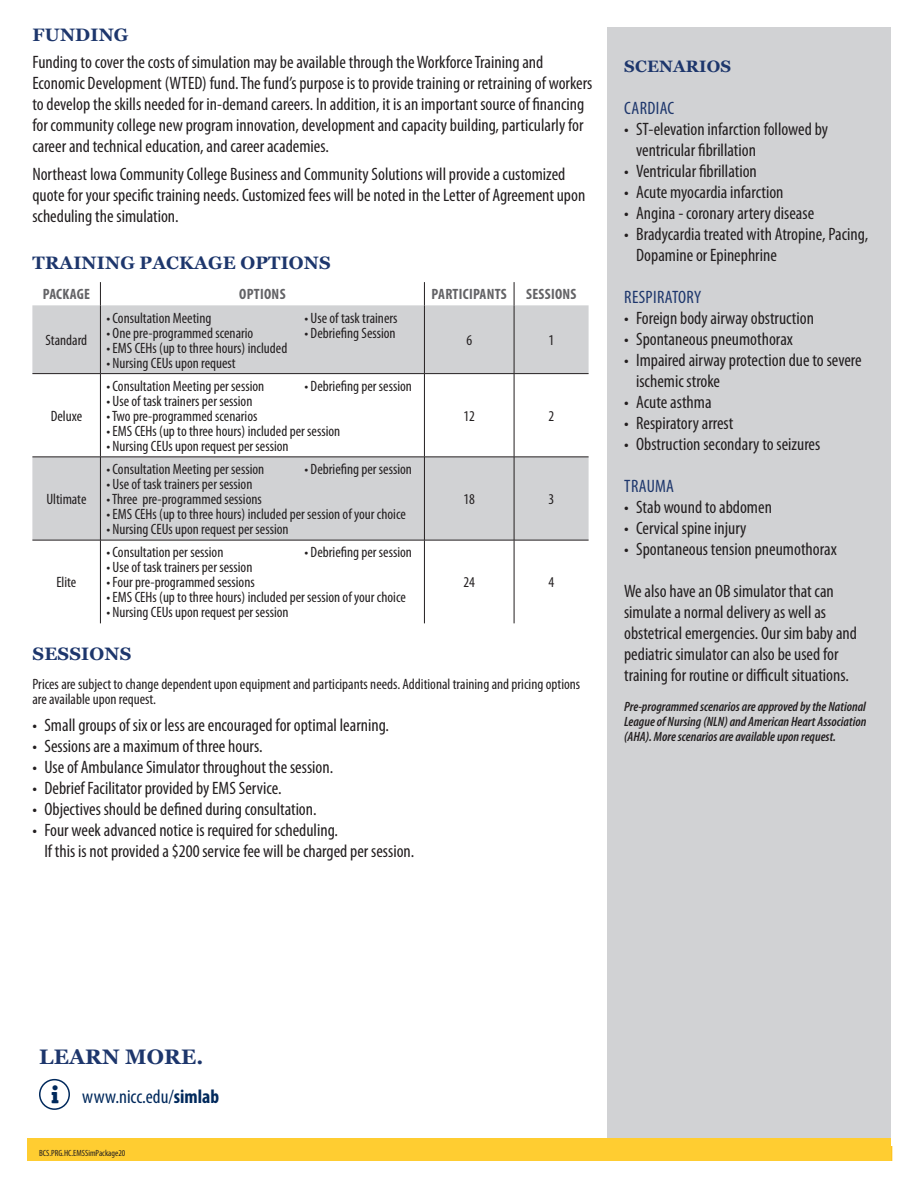
<style>
.page{position:relative;width:918px;height:1188px;background:#fff}
.page>*{position:absolute;margin:0;border:0;box-sizing:border-box;transform-origin:0 0}
.t1{font:700 21px "Georgia";letter-spacing:.01em;color:#1d366c}
.t2{font:condensed 19.5px "Myriad Pro";color:#00295c}
.t3{font:condensed 18px/21px "Myriad Pro";color:#231f20}
.t4{font:700 18px "Georgia";letter-spacing:.01em;color:#1d366c}
.t5{font:condensed 18px "Myriad Pro";letter-spacing:.02em;color:#1d366c}
.t6{font:700 16.5px "Georgia";letter-spacing:.01em;color:#1d366c}
.t7{font:condensed 15px/15px "Myriad Pro";color:#231f20}
.t8{font:700 condensed 15px "Myriad Pro";letter-spacing:.02em;color:#636366}
.t9{font:italic 600 condensed 13.5px/15px "Myriad Pro";color:#231f20;text-align:justify}
.t10{font:condensed 9px "Myriad Pro";color:#231f20}
.s1{font-weight:700}
</style>
<div class="page">
<div style="left:32px;top:305px;width:557px;height:68px;background:#d1d2d4"></div>
<svg style="left:32px;top:374px;width:557px;height:249px"></svg>
<hr style="left:100px;top:305px;width:1px;height:68px;background:#231f20">
<hr style="left:424px;top:305px;width:1px;height:68px;background:#231f20">
<hr style="left:514px;top:305px;width:1px;height:68px;background:#231f20">
<hr style="left:32px;top:373px;width:68px;height:1px;background:#231f20">
<hr style="left:100px;top:373px;width:324px;height:1px;background:#231f20">
<hr style="left:100px;top:374px;width:1px;height:83px;background:#231f20">
<hr style="left:424px;top:373px;width:90px;height:1px;background:#231f20">
<hr style="left:424px;top:374px;width:1px;height:83px;background:#231f20">
<hr style="left:514px;top:373px;width:75px;height:1px;background:#231f20">
<hr style="left:514px;top:374px;width:1px;height:83px;background:#231f20">
<hr style="left:32px;top:457px;width:68px;height:1px;background:#231f20">
<hr style="left:100px;top:457px;width:324px;height:1px;background:#231f20">
<hr style="left:100px;top:457px;width:1px;height:83px;background:#231f20">
<hr style="left:424px;top:457px;width:90px;height:1px;background:#231f20">
<hr style="left:424px;top:457px;width:1px;height:83px;background:#231f20">
<hr style="left:514px;top:457px;width:75px;height:1px;background:#231f20">
<hr style="left:514px;top:457px;width:1px;height:83px;background:#231f20">
<hr style="left:32px;top:540px;width:68px;height:1px;background:#231f20">
<hr style="left:100px;top:540px;width:324px;height:1px;background:#231f20">
<hr style="left:100px;top:540px;width:1px;height:83px;background:#231f20">
<hr style="left:424px;top:540px;width:90px;height:1px;background:#231f20">
<hr style="left:424px;top:540px;width:1px;height:83px;background:#231f20">
<hr style="left:514px;top:540px;width:75px;height:1px;background:#231f20">
<hr style="left:514px;top:540px;width:1px;height:83px;background:#231f20">
<svg style="left:100px;top:282px;width:1px;height:23px"></svg>
<svg style="left:424px;top:282px;width:1px;height:23px"></svg>
<svg style="left:514px;top:282px;width:1px;height:23px"></svg>
<div style="left:608px;top:27px;width:283px;height:1119px;background:#d1d2d4"></div>
<div style="left:27px;top:1138px;width:864px;height:23px;background:#ffcd31"></div>
<div style="left:39px;top:1079px;width:31px;height:31px;border:2px solid #00295c;border-radius:50%"></div>
<p class="t4" style="left:33px;top:23px;width:97px">FUNDING</p>
<p class="t3" style="left:32px;top:52px;width:561px">Funding to cover the costs of simulation may be available through the Workforce Training and Economic Development (WTED) fund. The fund’s purpose is to provide training or retraining of workers to develop the skills needed for in-demand careers. In addition, it is an important source of financing for community college new program innovation, development and capacity building, particularly for career and technical education, and career academies.</p>
<p class="t3" style="left:32px;top:163px;width:554px">Northeast Iowa Community College Business and Community Solutions will provide a customized quote for your specific training needs. Customized fees will be noted in the Letter of Agreement upon scheduling the simulation.</p>
<p class="t4" style="left:33px;top:252px;width:300px">TRAINING PACKAGE OPTIONS</p>
<p class="t8" style="left:43px;top:285px;width:49px">PACKAGE</p>
<p class="t8" style="left:239px;top:285px;width:48px">OPTIONS</p>
<p class="t8" style="left:432px;top:285px;width:77px">PARTICIPANTS</p>
<p class="t8" style="left:526px;top:285px;width:52px">SESSIONS</p>
<p class="t7" style="left:46px;top:332px;width:43px">Standard</p>
<p class="t7" style="left:106px;top:310px;width:106px">• Consultation Meeting</p>
<p class="t7" style="left:304px;top:310px;width:95px">• Use of task trainers</p>
<p class="t7" style="left:106px;top:325px;width:148px">• One pre-programmed scenario</p>
<p class="t7" style="left:304px;top:325px;width:93px">• Debriefing Session</p>
<p class="t7" style="left:106px;top:340px;width:182px">• EMS CEHs (up to three hours) included</p>
<p class="t7" style="left:106px;top:355px;width:131px">• Nursing CEUs upon request</p>
<p class="t7" style="left:466px;top:332px;width:7px">6</p>
<p class="t7" style="left:548px;top:332px;width:7px">1</p>
<p class="t7" style="left:51px;top:408px;width:33px">Deluxe</p>
<p class="t7" style="left:106px;top:378px;width:159px">• Consultation Meeting per session</p>
<p class="t7" style="left:304px;top:378px;width:109px">• Debriefing per session</p>
<p class="t7" style="left:106px;top:393px;width:148px">• Use of task trainers per session</p>
<p class="t7" style="left:106px;top:408px;width:153px">• Two pre-programmed scenarios</p>
<p class="t7" style="left:106px;top:423px;width:235px">• EMS CEHs (up to three hours) included per session</p>
<p class="t7" style="left:106px;top:438px;width:184px">• Nursing CEUs upon request per session</p>
<p class="t7" style="left:463px;top:408px;width:13px">12</p>
<p class="t7" style="left:548px;top:408px;width:7px">2</p>
<p class="t7" style="left:46px;top:491px;width:42px">Ultimate</p>
<p class="t7" style="left:106px;top:461px;width:159px">• Consultation Meeting per session</p>
<p class="t7" style="left:304px;top:461px;width:109px">• Debriefing per session</p>
<p class="t7" style="left:106px;top:476px;width:148px">• Use of task trainers per session</p>
<p class="t7" style="left:106px;top:491px;width:157px">• Three pre-programmed sessions</p>
<p class="t7" style="left:106px;top:506px;width:301px">• EMS CEHs (up to three hours) included per session of your choice</p>
<p class="t7" style="left:106px;top:521px;width:184px">• Nursing CEUs upon request per session</p>
<p class="t7" style="left:463px;top:491px;width:13px">18</p>
<p class="t7" style="left:548px;top:491px;width:7px">3</p>
<p class="t7" style="left:56px;top:575px;width:21px">Elite</p>
<p class="t7" style="left:106px;top:545px;width:118px">• Consultation per session</p>
<p class="t7" style="left:304px;top:545px;width:109px">• Debriefing per session</p>
<p class="t7" style="left:106px;top:560px;width:148px">• Use of task trainers per session</p>
<p class="t7" style="left:106px;top:575px;width:150px">• Four pre-programmed sessions</p>
<p class="t7" style="left:106px;top:590px;width:301px">• EMS CEHs (up to three hours) included per session of your choice</p>
<p class="t7" style="left:106px;top:605px;width:184px">• Nursing CEUs upon request per session</p>
<p class="t7" style="left:463px;top:575px;width:13px">24</p>
<p class="t7" style="left:548px;top:575px;width:7px">4</p>
<p class="t4" style="left:33px;top:642px;width:100px">SESSIONS</p>
<p class="t7" style="left:32px;top:676px;width:549px">Prices are subject to change dependent upon equipment and participants needs. Additional training and pricing options are available upon request.</p>
<p class="t3" style="left:32px;top:715px;width:358px">• Small groups of six or less are encouraged for optimal learning.</p>
<p class="t3" style="left:32px;top:736px;width:232px">• Sessions are a maximum of three hours.</p>
<p class="t3" style="left:32px;top:757px;width:302px">• Use of Ambulance Simulator throughout the session.</p>
<p class="t3" style="left:32px;top:778px;width:251px">• Debrief Facilitator provided by EMS Service.</p>
<p class="t3" style="left:32px;top:799px;width:286px">• Objectives should be defined during consultation.</p>
<p class="t3" style="left:44px;top:820px;width:371px;text-indent:-12px">• Four week advanced notice is required for scheduling.<br>If this is not provided a $200 service fee will be charged per session.</p>
<p class="t6" style="left:624px;top:55px;width:108px">SCENARIOS</p>
<p class="t5" style="left:624px;top:97px;width:51px">CARDIAC</p>
<p class="t3" style="left:636px;top:118px;width:193px;text-indent:-12px">• ST-elevation infarction followed by ventricular fibrillation</p>
<p class="t3" style="left:624px;top:160px;width:134px">• Ventricular fibrillation</p>
<p class="t3" style="left:624px;top:181px;width:161px">• Acute myocardia infarction</p>
<p class="t3" style="left:624px;top:202px;width:192px">• Angina - coronary artery disease</p>
<p class="t3" style="left:636px;top:223px;width:234px;text-indent:-12px">• Bradycardia treated with Atropine, Pacing,<br>Dopamine or Epinephrine</p>
<p class="t5" style="left:624px;top:286px;width:78px">RESPIRATORY</p>
<p class="t3" style="left:624px;top:307px;width:191px">• Foreign body airway obstruction</p>
<p class="t3" style="left:624px;top:328px;width:170px">• Spontaneous pneumothorax</p>
<p class="t3" style="left:636px;top:349px;width:227px;text-indent:-12px">• Impaired airway protection due to severe ischemic stroke</p>
<p class="t3" style="left:624px;top:391px;width:89px">• Acute asthma</p>
<p class="t3" style="left:624px;top:412px;width:111px">• Respiratory arrest</p>
<p class="t3" style="left:624px;top:433px;width:198px">• Obstruction secondary to seizures</p>
<p class="t5" style="left:624px;top:475px;width:51px">TRAUMA</p>
<p class="t3" style="left:624px;top:496px;width:149px">• Stab wound to abdomen</p>
<p class="t3" style="left:624px;top:517px;width:124px">• Cervical spine injury</p>
<p class="t3" style="left:624px;top:538px;width:214px">• Spontaneous tension pneumothorax</p>
<p class="t3" style="left:624px;top:580px;width:234px">We also have an OB simulator that can simulate a normal delivery as well as obstetrical emergencies. Our sim baby and pediatric simulator can also be used for training for routine or difficult situations.</p>
<p class="t9" style="left:624px;top:699px;width:244px">Pre-programmed scenarios are approved by the National League of Nursing (NLN) and American Heart Association (AHA). More scenarios are available upon request.</p>
<p class="t1" style="left:39px;top:1043px;width:166px">LEARN MORE.</p>
<p class="t2" style="left:82px;top:1085px;width:138px">www.nicc.edu/<span class="s1">simlab</span></p>
<p class="t10" style="left:39px;top:1148px;width:88px">BCS.PRG.HC.EMSSimPackage20</p>
</div>
